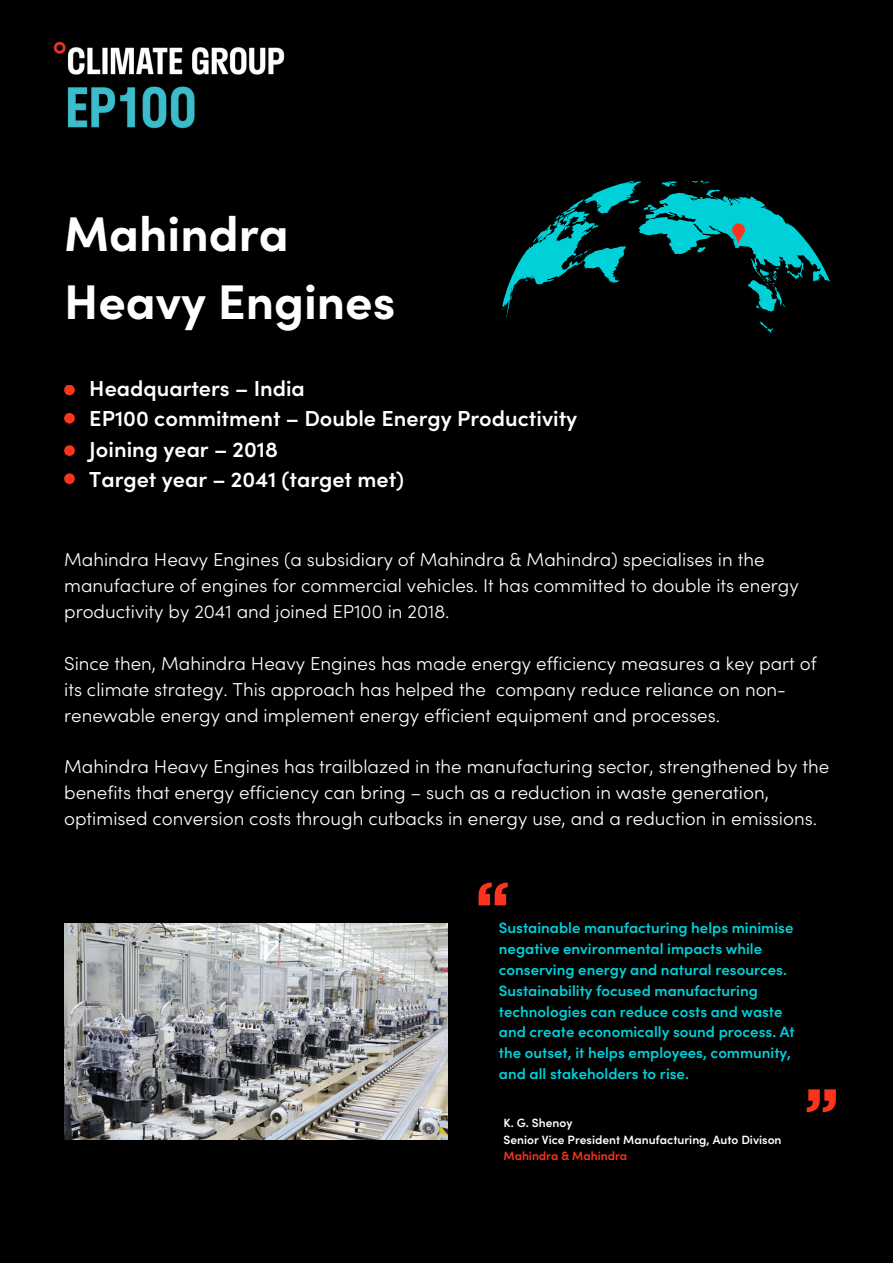
<style>
.page{position:relative;width:893px;height:1263px;background:#000}
.page>*{position:absolute;margin:0;border:0;box-sizing:border-box;transform-origin:0 0}
.t1{font:700 48.75px/68.1px "Sofia Pro";color:#fff}
.t2{font:600 21.75px/30.4px "Sofia Pro";color:#fff}
.t3{font:300 18.75px/25.9px "Sofia Pro";color:#fff}
.t4{font:600 15px/20.9px "Sofia Pro";color:#00d1d9}
.t5{font:600 12px "Sofia Pro";color:#fff}
.t6{font:600 12px "Sofia Pro";color:#fc341e}
</style>
<div class="page">
<img style="left:64px;top:924px;width:383px;height:215px">
<svg style="left:502px;top:180px;width:328px;height:153px"></svg>
<img style="left:53px;top:41px;width:232px;height:88px">
<div style="left:64px;top:385px;width:11px;height:10px;background:#fc341e;border-radius:50%"></div>
<div style="left:64px;top:413px;width:11px;height:11px;background:#fc341e;border-radius:50%"></div>
<div style="left:64px;top:445px;width:11px;height:11px;background:#fc341e;border-radius:50%"></div>
<div style="left:64px;top:473px;width:11px;height:11px;background:#fc341e;border-radius:50%"></div>
<svg style="left:478px;top:882px;width:30px;height:23px"></svg>
<svg style="left:806px;top:1089px;width:30px;height:23px"></svg>
<h4 class="t1" style="left:64px;top:199px;width:333px">Mahindra<br>Heavy Engines</h4>
<p class="t2" style="left:89px;top:373px;width:489px">Headquarters – India<br>EP100 commitment – Double Energy Productivity<br>Joining year – 2018<br>Target year – 2041 (target met)</p>
<h3 class="t3" style="left:64px;top:546px;width:736px">Mahindra Heavy Engines (a subsidiary of Mahindra &amp; Mahindra) specialises in the manufacture of engines for commercial vehicles. It has committed to double its energy productivity by 2041 and joined EP100 in 2018.</h3>
<h3 class="t3" style="left:64px;top:650px;width:754px">Since then, Mahindra Heavy Engines has made energy efficiency measures a key part of its climate strategy. This approach has helped the company reduce reliance on non&shy;renewable energy and implement energy efficient equipment and processes.</h3>
<h3 class="t3" style="left:64px;top:753px;width:766px">Mahindra Heavy Engines has trailblazed in the manufacturing sector, strengthened by the benefits that energy efficiency can bring – such as a reduction in waste generation, optimised conversion costs through cutbacks in energy use, and a reduction in emissions.</h3>
<h2 class="t4" style="left:499px;top:917px;width:297px">Sustainable manufacturing helps minimise negative environmental impacts while conserving energy and natural resources.<br>Sustainability focused manufacturing technologies can reduce costs and waste and create economically sound process. At the outset, it helps employees, community, and all stakeholders to rise.</h2>
<p class="t5" style="left:503px;top:1115px;width:70px">K. G. Shenoy</p>
<h1 class="t5" style="left:503px;top:1131px;width:279px">Senior Vice President Manufacturing, Auto Divison</h1>
<p class="t6" style="left:503px;top:1148px;width:125px">Mahindra &amp; Mahindra</p>
</div>
